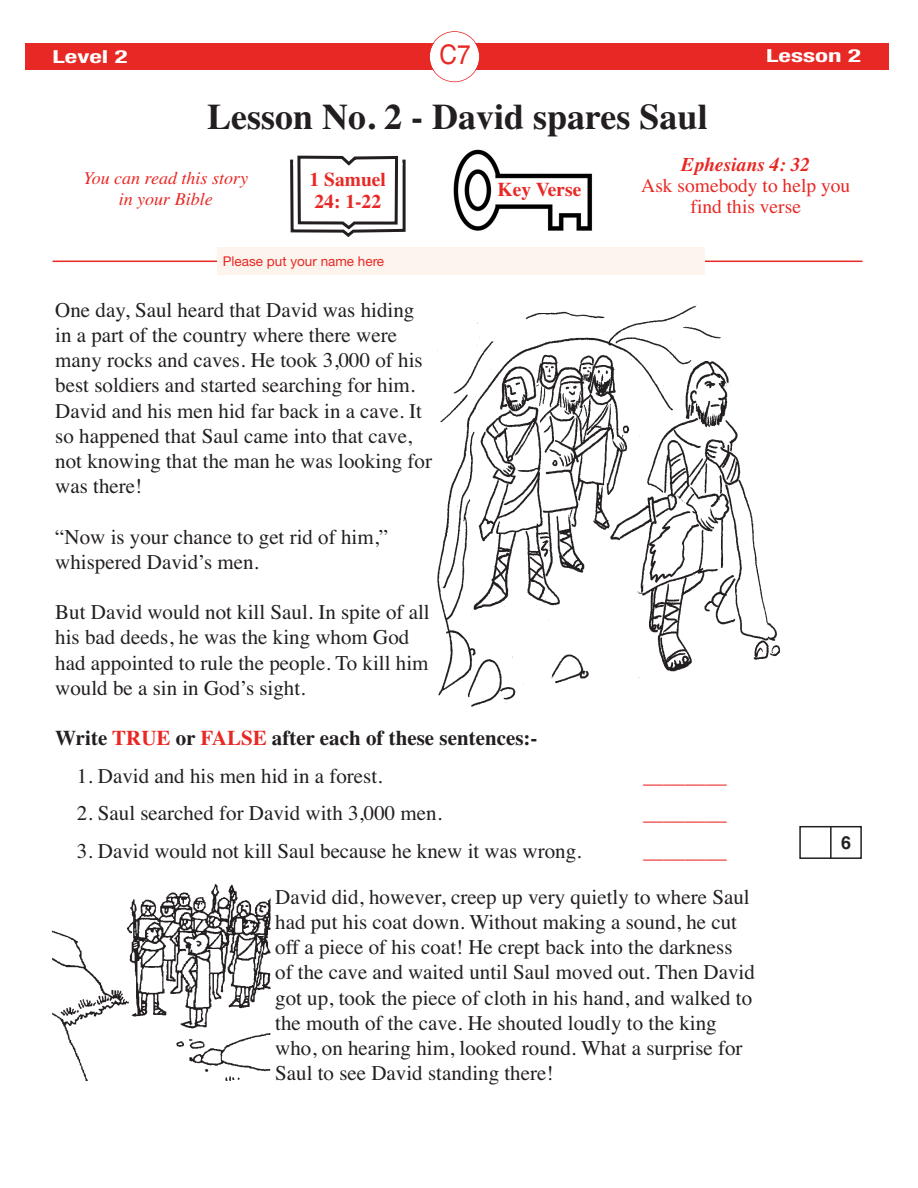
<style>
.page{position:relative;width:918px;height:1188px;background:#fff}
.page>*{position:absolute;margin:0;border:0;box-sizing:border-box;transform-origin:0 0}
.t1{font:700 36px "Times";color:#231f20}
.t2{font:27px "Helvetica";color:#e82824;scale:.9 1}
.t3{font:21px/25.2px "Times";color:#231f20}
.t4{font:700 21px "Times";color:#231f20}
.t5{font:21px "Times";color:#e82824}
.t6{font:19.5px/21px "Times";color:#e82824;text-align:center}
.t7{font:700 19.5px/22.5px "Times";color:#e82824}
.t8{font:italic 700 19.5px "Times";color:#e82824}
.t9{font:italic 18px/21.6px "Times";color:#e82824;text-align:center}
.t10{font:700 condensed 18px "Helvetica Neue";color:#fff;scale:1.5 1}
.t11{font:700 18px "Helvetica";color:#231f20}
.t12{font:13.5px "Helvetica Neue";color:#e82824}
.s1{color:#e82824}
</style>
<div class="page">
<div style="left:26px;top:44px;width:864px;height:26px;background:#e82824"></div>
<div style="left:430px;top:32px;width:49px;height:49px;background:#fff;border-radius:50%"></div>
<div style="left:429px;top:31px;width:51px;height:51px;border:2px solid #e82824;border-radius:50%"></div>
<img style="left:453px;top:149px;width:140px;height:82px">
<hr style="left:52px;top:261px;width:810px;height:1px;background:#e82824">
<div style="left:218px;top:247px;width:487px;height:28px;background:#fdf4ee"></div>
<svg style="left:290px;top:156px;width:116px;height:81px"></svg>
<div style="left:303px;top:170px;width:90px;height:49px;background:#fff"></div>
<svg style="left:799px;top:825px;width:63px;height:34px"></svg>
<div style="left:840px;top:833px;width:18px;height:18px;background:#fff"></div>
<img style="left:437px;top:304px;width:343px;height:403px">
<img style="left:52px;top:884px;width:219px;height:197px">
<p class="t10" style="left:52px;top:46px;width:52px">Level 2</p>
<p class="t2" style="left:440px;top:45px;width:36px">C7</p>
<p class="t10" style="left:766px;top:46px;width:65px">Lesson 2</p>
<h1 class="t1" style="left:207px;top:104px;width:502px">Lesson No. 2 - David spares Saul</h1>
<p class="t9" style="left:83px;top:169px;width:166px">You can read this story in your Bible</p>
<p class="t7" style="left:310px;top:170px;width:78px">1 Samuel<br>24: 1-22</p>
<p class="t12" style="left:223px;top:256px;width:163px">Please put your name here</p>
<p class="t7" style="left:498px;top:180px;width:85px">Key Verse</p>
<p class="t3" style="left:55px;top:299px;width:378px">One day, Saul heard that David was hiding in a part of the country where there were many rocks and caves. He took 3,000 of his best soldiers and started searching for him.<br>David and his men hid far back in a cave. It so happened that Saul came into that cave, not knowing that the man he was looking for was there!</p>
<p class="t3" style="left:55px;top:526px;width:335px">“Now is your chance to get rid of him,” whispered David’s men.</p>
<p class="t3" style="left:55px;top:601px;width:376px">But David would not kill Saul. In spite of all his bad deeds, he was the king whom God had appointed to rule the people. To kill him would be a sin in God’s sight.</p>
<p class="t4" style="left:55px;top:730px;width:484px">Write <span class="s1">TRUE</span> or <span class="s1">FALSE</span> after each of these sentences:-</p>
<p class="t3" style="left:77px;top:765px;width:307px">1. David and his men hid in a forest.</p>
<p class="t3" style="left:77px;top:802px;width:367px">2. Saul searched for David with 3,000 men.</p>
<p class="t8" style="left:681px;top:158px;width:130px">Ephesians 4: 32</p>
<p class="t6" style="left:641px;top:177px;width:211px">Ask somebody to help you find this verse</p>
<p class="t5" style="left:643px;top:768px;width:85px">________</p>
<p class="t5" style="left:643px;top:805px;width:85px">________</p>
<p class="t3" style="left:77px;top:840px;width:506px">3. David would not kill Saul because he knew it was wrong.</p>
<p class="t5" style="left:643px;top:843px;width:85px">________</p>
<p class="t3" style="left:275px;top:886px;width:481px">David did, however, creep up very quietly to where Saul had put his coat down. Without making a sound, he cut off a piece of his coat! He crept back into the darkness of the cave and waited until Saul moved out. Then David got up, took the piece of cloth in his hand, and walked to the mouth of the cave. He shouted loudly to the king who, on hearing him, looked round. What a surprise for Saul to see David standing there!</p>
<p class="t11" style="left:841px;top:836px;width:12px">6</p>
</div>
